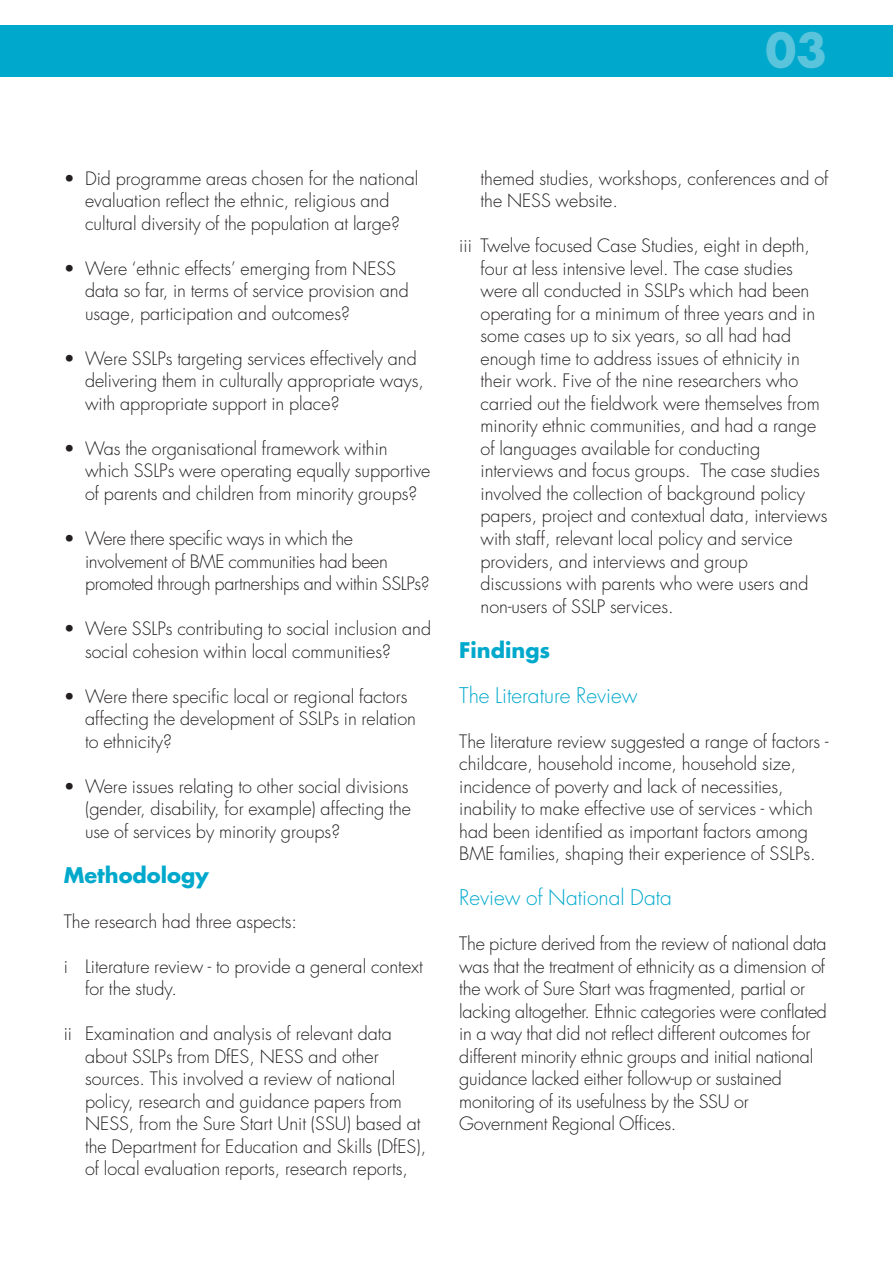
<style>
.page{position:relative;width:893px;height:1263px;background:#fff}
.page>*{position:absolute;margin:0;border:0;box-sizing:border-box;transform-origin:0 0}
.t1{font:700 45px "Futura";color:#5bc4dd}
.t2{font:300 21px "Futura";color:#00a9cc}
.t3{font:700 21px "Futura";color:#00a9cc}
.t4{font:300 18px/22.5px "Futura";color:#231f20}
.t5{font:300 18px/22.5px "Futura";letter-spacing:-.02em;color:#231f20}
</style>
<div class="page">
<div style="left:0;top:26px;width:893px;height:51px;background:#00a9cc"></div>
<h1 class="t1" style="left:765px;top:30px;width:63px">03</h1>
<p class="t4" style="left:64px;top:169px;width:356px;text-align:center">• Did programme areas chosen for the national evaluation reflect the ethnic, religious and cultural diversity of the population at large?</p>
<p class="t4" style="left:85px;top:259px;width:325px;text-indent:-21px">• Were ‘ethnic effects’ emerging from NESS data so far, in terms of service provision and usage, participation and outcomes?</p>
<p class="t4" style="left:85px;top:349px;width:340px;text-indent:-21px">• Were SSLPs targeting services effectively and delivering them in culturally appropriate ways, with appropriate support in place?</p>
<p class="t4" style="left:85px;top:439px;width:347px;text-indent:-21px">• Was the organisational framework within which SSLPs were operating equally supportive of parents and children from minority groups?</p>
<p class="t5" style="left:85px;top:529px;width:346px;text-indent:-21px">• Were there specific ways in which the involvement of BME communities had been promoted through partnerships and within SSLPs?</p>
<p class="t4" style="left:85px;top:619px;width:348px;text-indent:-21px">• Were SSLPs contributing to social inclusion and social cohesion within local communities?</p>
<p class="t4" style="left:85px;top:686px;width:333px;text-indent:-21px">• Were there specific local or regional factors affecting the development of SSLPs in relation to ethnicity?</p>
<p class="t4" style="left:85px;top:776px;width:327px;text-indent:-21px">• Were issues relating to other social divisions (gender, disability, for example) affecting the use of services by minority groups?</p>
<p class="t3" style="left:64px;top:865px;width:147px">Methodology</p>
<p class="t4" style="left:64px;top:911px;width:235px">The research had three aspects:</p>
<p class="t4" style="left:85px;top:956px;width:339px;text-indent:-21px">i Literature review - to provide a general context for the study.</p>
<p class="t4" style="left:85px;top:1024px;width:343px;text-indent:-21px">ii Examination and analysis of relevant data about SSLPs from DfES, NESS and other sources. This involved a review of national policy, research and guidance papers from NESS, from the Sure Start Unit (SSU) based at the Department for Education and Skills (DfES), of local evaluation reports, research reports,</p>
<p class="t4" style="left:480px;top:169px;width:349px">themed studies, workshops, conferences and of the NESS website.</p>
<p class="t4" style="left:480px;top:236px;width:348px;text-indent:-21px">iii Twelve focused Case Studies, eight in depth, four at less intensive level. The case studies were all conducted in SSLPs which had been operating for a minimum of three years and in some cases up to six years, so all had had enough time to address issues of ethnicity in their work. Five of the nine researchers who carried out the fieldwork were themselves from minority ethnic communities, and had a range of languages available for conducting interviews and focus groups. The case studies involved the collection of background policy papers, project and contextual data, interviews with staff, relevant local policy and service providers, and interviews and group discussions with parents who were users and non-users of SSLP services.</p>
<p class="t3" style="left:459px;top:640px;width:93px">Findings</p>
<p class="t2" style="left:459px;top:685px;width:180px">The Literature Review</p>
<p class="t4" style="left:459px;top:731px;width:371px">The literature review suggested a range of factors - childcare, household income, household size, incidence of poverty and lack of necessities, inability to make effective use of services - which had been identified as important factors among BME families, shaping their experience of SSLPs.</p>
<p class="t2" style="left:459px;top:888px;width:214px">Review of National Data</p>
<p class="t4" style="left:459px;top:934px;width:369px">The picture derived from the review of national data was that the treatment of ethnicity as a dimension of the work of Sure Start was fragmented, partial or lacking altogether. Ethnic categories were conflated in a way that did not reflect different outcomes for different minority ethnic groups and initial national guidance lacked either follow-up or sustained monitoring of its usefulness by the SSU or Government Regional Offices.</p>
</div>
